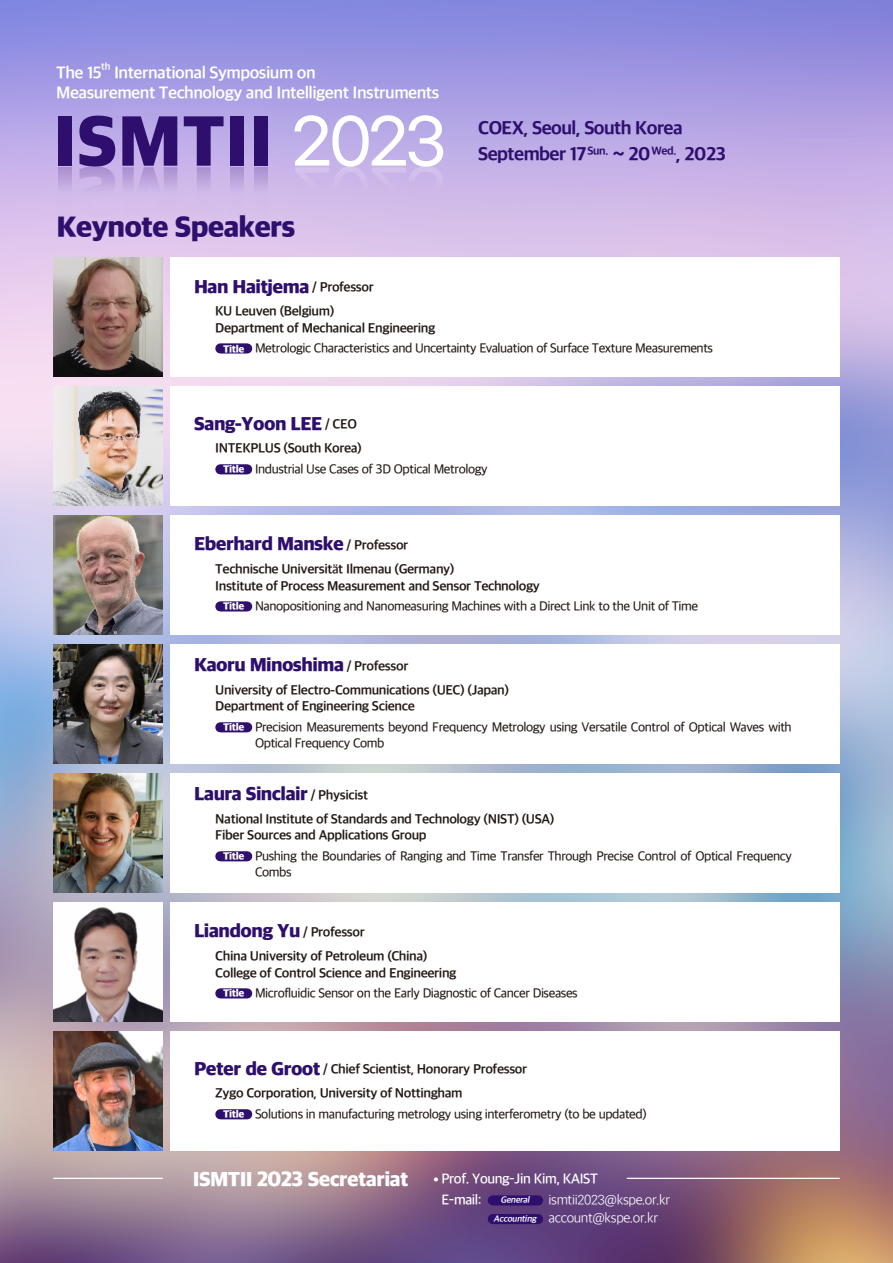
<style>
.page{position:relative;width:893px;height:1263px;background:#fff}
.page>*{position:absolute;margin:0;border:0;box-sizing:border-box;transform-origin:0 0}
.t1{font:73.35px "Apple SD Gothic Neo H00";color:#2e0f6e}
.t2{font:800 30px "Apple SD Gothic Neo";letter-spacing:-.03em;color:#2e0f6e}
.t3{font:21px "Apple SD Gothic Neo H00";letter-spacing:-.03em;color:#fff}
.t4{font:800 19.5px "Apple SD Gothic Neo";letter-spacing:-.03em;color:#2e0f6e}
.t5{font:19.05px/26.7px "Apple SD Gothic Neo EB00";letter-spacing:-.03em;color:#2e0f6e}
.t6{font:17.1px/20.5px "Apple SD Gothic Neo B00";letter-spacing:-.03em;color:#fff}
.t7{font:14.25px/18.6px "Apple SD Gothic Neo L00";letter-spacing:-.025em;color:#fff}
.t8{font:14.25px/20.7px "Apple SD Gothic Neo SB00";letter-spacing:-.025em;color:#fff}
.t9{font:500 13.5px/16.2px "Apple SD Gothic Neo";letter-spacing:-.03em;color:#221815}
.t10{font:700 13.5px/16.2px "Apple SD Gothic Neo";letter-spacing:-.03em;color:#221815}
.t11{font:9.9px "Apple SD Gothic Neo B00";color:#fff}
.s1{font-family:"Gmarket Sans";font-weight:500;font-size:61.35px;color:#fff}
.s2{font-weight:700;font-size:13.5px;color:#221815}
.s3{font-weight:800;font-size:10.8px;color:#fff}
.s4{font-weight:700}
.s5{font-weight:800;font-size:19.5px;color:#2e0f6e}
.s6{font-family:"Apple SD Gothic Neo";font-weight:700;font-style:italic;font-size:9px}
.s7{font-family:"Ko Pub World Dotum";font-weight:300;font-size:12.75px}
</style>
<div class="page">
<img style="left:0;top:0;width:893px;height:1263px">
<div style="left:170px;top:257px;width:670px;height:119px;background:#fff"></div>
<img style="left:53px;top:257px;width:110px;height:119px">
<div style="left:220px;top:343px;width:27px;height:10px;background:#2e0f6e"></div>
<div style="left:170px;top:386px;width:670px;height:119px;background:#fff"></div>
<img style="left:53px;top:386px;width:110px;height:119px">
<div style="left:220px;top:464px;width:27px;height:10px;background:#2e0f6e"></div>
<div style="left:170px;top:515px;width:670px;height:119px;background:#fff"></div>
<img style="left:53px;top:515px;width:110px;height:119px">
<div style="left:220px;top:601px;width:27px;height:10px;background:#2e0f6e"></div>
<div style="left:170px;top:644px;width:670px;height:119px;background:#fff"></div>
<img style="left:53px;top:644px;width:110px;height:119px">
<div style="left:220px;top:722px;width:27px;height:10px;background:#2e0f6e"></div>
<div style="left:170px;top:773px;width:670px;height:119px;background:#fff"></div>
<img style="left:53px;top:773px;width:110px;height:119px">
<div style="left:220px;top:851px;width:27px;height:10px;background:#2e0f6e"></div>
<div style="left:170px;top:902px;width:670px;height:119px;background:#fff"></div>
<img style="left:53px;top:902px;width:110px;height:119px">
<div style="left:220px;top:988px;width:27px;height:10px;background:#2e0f6e"></div>
<div style="left:170px;top:1031px;width:670px;height:119px;background:#fff"></div>
<img style="left:53px;top:1031px;width:110px;height:119px">
<div style="left:220px;top:1109px;width:27px;height:10px;background:#2e0f6e"></div>
<div style="left:493px;top:1195px;width:45px;height:10px;background:#2e0f6e"></div>
<div style="left:493px;top:1214px;width:45px;height:10px;background:#2e0f6e"></div>
<hr style="left:53px;top:1178px;width:110px;height:1px;background:#fff">
<hr style="left:627px;top:1178px;width:213px;height:1px;background:#fff">
<p class="t6" style="left:56px;top:61px;width:47px">The 15</p>
<p class="t11" style="left:101px;top:60px;width:11px">th</p>
<p class="t6" style="left:56px;top:61px;width:385px;text-indent:58px">International Symposium on<br>Measurement Technology and Intelligent Instruments</p>
<h1 class="t1" style="left:53px;top:87px;width:394px">ISMTII <span class="s1">2023</span></h1>
<h3 class="t5" style="left:478px;top:113px;width:249px">COEX, Seoul, South Korea<br>September 17<sup>Sun.</sup> ~ 20<sup>Wed.</sup>, 2023</h3>
<h2 class="t2" style="left:56px;top:211px;width:241px">Keynote Speakers</h2>
<h3 class="t4" style="left:194px;top:276px;width:181px">Han Haitjema <span class="s2">/ Professor</span></h3>
<p class="t10" style="left:215px;top:304px;width:222px">KU Leuven (Belgium)<br>Department of Mechanical Engineering</p>
<p class="t9" style="left:223px;top:341px;width:491px"><span class="s3">Title</span> Metrologic Characteristics and Uncertainty Evaluation of Surface Texture Measurements</p>
<h3 class="t4" style="left:194px;top:413px;width:165px">Sang-Yoon LEE <span class="s2">/ CEO</span></h3>
<p class="t9" style="left:223px;top:439px;width:266px;line-height:20.4px;text-indent:-8px"><span class="s4">INTEKPLUS (South Korea)<br></span><span class="s3">Title</span> Industrial Use Cases of 3D Optical Metrology</p>
<h3 class="t4" style="left:194px;top:534px;width:216px">Eberhard Manske <span class="s2">/ Professor</span></h3>
<p class="t10" style="left:215px;top:562px;width:326px">Technische Universität Ilmenau (Germany)<br>Institute of Process Measurement and Sensor Technology</p>
<p class="t9" style="left:223px;top:599px;width:477px"><span class="s3">Title</span> Nanopositioning and Nanomeasuring Machines with a Direct Link to the Unit of Time</p>
<h3 class="t4" style="left:194px;top:655px;width:216px">Kaoru Minoshima <span class="s2">/ Professor</span></h3>
<p class="t10" style="left:215px;top:683px;width:295px">University of Electro-Communications (UEC) (Japan)<br>Department of Engineering Science</p>
<p class="t9" style="left:255px;top:720px;width:538px;text-indent:-32px"><span class="s3">Title</span> Precision Measurements beyond Frequency Metrology using Versatile Control of Optical Waves with<br>Optical Frequency Comb</p>
<h3 class="t4" style="left:194px;top:784px;width:176px">Laura Sinclair <span class="s2">/ Physicist</span></h3>
<p class="t10" style="left:215px;top:812px;width:341px">National Institute of Standards and Technology (NIST) (USA)<br>Fiber Sources and Applications Group</p>
<p class="t9" style="left:255px;top:849px;width:538px;text-indent:-32px"><span class="s3">Title</span> Pushing the Boundaries of Ranging and Time Transfer Through Precise Control of Optical Frequency<br>Combs</p>
<h3 class="t4" style="left:194px;top:921px;width:172px">Liandong Yu <span class="s2">/ Professor</span></h3>
<p class="t10" style="left:215px;top:949px;width:243px">China University of Petroleum (China)<br>College of Control Science and Engineering</p>
<p class="t9" style="left:223px;top:986px;width:356px"><span class="s3">Title</span> Microfluidic Sensor on the Early Diagnostic of Cancer Diseases</p>
<p class="t10" style="left:215px;top:1057px;width:313px;line-height:24.6px;text-indent:-21px"><span class="s5">Peter de Groot</span> / Chief Scientist, Honorary Professor<br>Zygo Corporation, University of Nottingham</p>
<p class="t9" style="left:223px;top:1107px;width:425px"><span class="s3">Title</span> Solutions in manufacturing metrology using interferometry (to be updated)</p>
<h3 class="t3" style="left:193px;top:1163px;width:217px">ISMTII 2023 Secretariat</h3>
<p class="t8" style="left:441px;top:1168px;width:158px;text-indent:-8px"><sup>●</sup> Prof. Young-Jin Kim, KAIST<br>E-mail:</p>
<p class="t7" style="left:494px;top:1189px;width:178px;text-indent:7px"><span class="s6">General</span> ismtii<span class="s7">2023</span>@kspe.or.kr<br><span class="s6">Accounting</span> account@kspe.or.kr</p>
</div>
